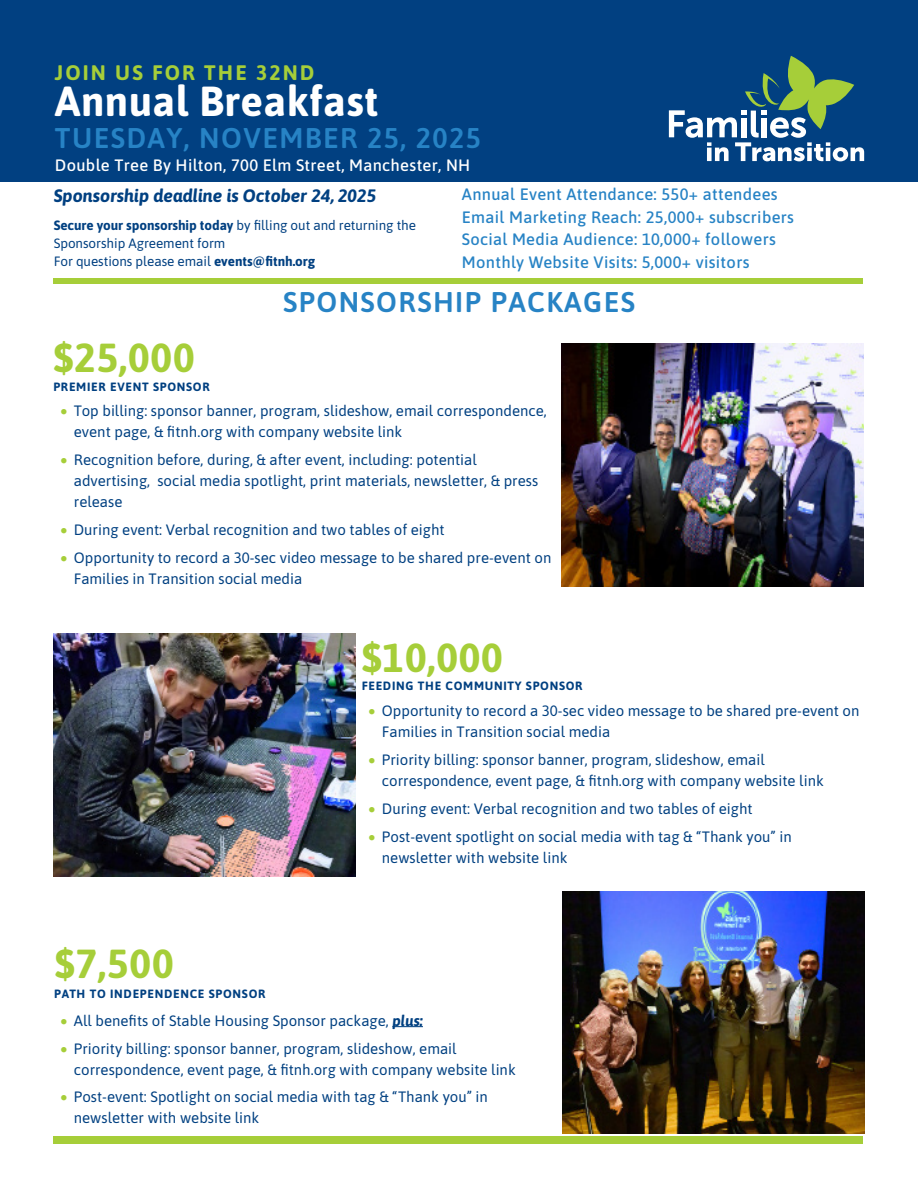
<style>
.page{position:relative;width:918px;height:1188px;background:#fff}
.page>*{position:absolute;margin:0;border:0;box-sizing:border-box;transform-origin:0 0}
.t1{font:700 42px "Asap";letter-spacing:.01em;color:#fff}
.t2{font:700 40.5px "Asap";letter-spacing:.02em;color:#a6ce39}
.t3{font:600 28.5px "Asap";letter-spacing:.05em;color:#2783c5}
.t4{font:700 21px "Asap";letter-spacing:.1em;color:#a6ce39}
.t5{font:italic 700 18px "Asap";letter-spacing:-.005em;color:#014081}
.t6{font:500 16.5px "Asap";letter-spacing:.02em;color:#2783c5}
.t7{font:500 16.5px "Asap";letter-spacing:.02em;color:#fff}
.t8{font:15px/21px "Asap";color:#014081}
.t9{font:13.5px/18px "Asap";letter-spacing:-.005em;color:#014081}
.t10{font:700 12px "Asap";letter-spacing:.06em;color:#014081}
.s1{font-weight:700}
.s2{color:#a6ce39}
.s3{font-weight:700;font-style:italic}
</style>
<div class="page">
<hr style="left:392px;top:1026px;width:31px;height:1px;background:#014081">
<img style="left:562px;top:343px;width:302px;height:243px">
<img style="left:54px;top:634px;width:302px;height:243px">
<img style="left:562px;top:891px;width:302px;height:243px">
<div style="left:53px;top:1136px;width:810px;height:7px;background:#a6ce39"></div>
<div style="left:0;top:0;width:918px;height:182px;background:#014081"></div>
<svg style="left:669px;top:56px;width:195px;height:105px"></svg>
<div style="left:53px;top:278px;width:810px;height:5px;background:#a6ce39"></div>
<p class="t4" style="left:55px;top:57px;width:261px">JOIN US FOR THE 32ND</p>
<p class="t1" style="left:55px;top:71px;width:325px">Annual Breakfast</p>
<p class="t3" style="left:55px;top:118px;width:428px">TUESDAY, NOVEMBER 25, 2025</p>
<p class="t7" style="left:55px;top:154px;width:417px">Double Tree By Hilton, 700 Elm Street, Manchester, NH</p>
<p class="t6" style="left:462px;top:183px;width:317px">Annual Event Attendance: 550+ attendees</p>
<p class="t6" style="left:462px;top:205px;width:334px">Email Marketing Reach: 25,000+ subscribers</p>
<p class="t6" style="left:462px;top:228px;width:316px">Social Media Audience: 10,000+ followers</p>
<p class="t6" style="left:462px;top:250px;width:289px">Monthly Website Visits: 5,000+ visitors</p>
<p class="t5" style="left:54px;top:183px;width:324px">Sponsorship deadline is October 24, 2025</p>
<p class="t9" style="left:54px;top:216px;width:364px"><span class="s1">Secure your sponsorship today</span> by filling out and returning the<br>Sponsorship Agreement form</p>
<p class="t9" style="left:54px;top:252px;width:263px">For questions please email <span class="s1">events@fitnh.org</span></p>
<p class="t3" style="left:283px;top:282px;width:353px">SPONSORSHIP PACKAGES</p>
<p class="t2" style="left:53px;top:329px;width:143px">$25,000</p>
<p class="t10" style="left:53px;top:379px;width:158px">PREMIER EVENT SPONSOR</p>
<p class="t8" style="left:74px;top:400px;width:474px;text-indent:-14px"><span class="s2">•</span> Top billing: sponsor banner, program, slideshow, email correspondence, event page, &amp; fitnh.org with company website link</p>
<p class="t8" style="left:74px;top:449px;width:466px;text-indent:-14px"><span class="s2">•</span> Recognition before, during, &amp; after event, including: potential advertising, social media spotlight, print materials, newsletter, &amp; press release</p>
<p class="t8" style="left:60px;top:518px;width:386px"><span class="s2">•</span> During event: Verbal recognition and two tables of eight</p>
<p class="t8" style="left:74px;top:546px;width:479px;text-indent:-14px"><span class="s2">•</span> Opportunity to record a 30-sec video message to be shared pre-event on<br>Families in Transition social media</p>
<p class="t2" style="left:362px;top:629px;width:143px">$10,000</p>
<p class="t10" style="left:362px;top:677px;width:222px">FEEDING THE COMMUNITY SPONSOR</p>
<p class="t8" style="left:382px;top:700px;width:479px;text-indent:-14px"><span class="s2">•</span> Opportunity to record a 30-sec video message to be shared pre-event on<br>Families in Transition social media</p>
<p class="t8" style="left:382px;top:749px;width:443px;text-indent:-14px"><span class="s2">•</span> Priority billing: sponsor banner, program, slideshow, email correspondence, event page, &amp; fitnh.org with company website link</p>
<p class="t8" style="left:368px;top:797px;width:386px"><span class="s2">•</span> During event: Verbal recognition and two tables of eight</p>
<p class="t8" style="left:382px;top:825px;width:411px;text-indent:-14px"><span class="s2">•</span> Post-event spotlight on social media with tag &amp; “Thank you” in newsletter with website link</p>
<p class="t2" style="left:55px;top:935px;width:120px">$7,500</p>
<p class="t8" style="left:60px;top:1009px;width:364px"><span class="s2">•</span> All benefits of Stable Housing Sponsor package, <span class="s3">plus:</span></p>
<p class="t8" style="left:74px;top:1037px;width:443px;text-indent:-14px"><span class="s2">•</span> Priority billing: sponsor banner, program, slideshow, email correspondence, event page, &amp; fitnh.org with company website link</p>
<p class="t8" style="left:74px;top:1086px;width:416px;text-indent:-14px"><span class="s2">•</span> Post-event: Spotlight on social media with tag &amp; “Thank you” in newsletter with website link</p>
<p class="t10" style="left:54px;top:985px;width:213px">PATH TO INDEPENDENCE SPONSOR</p>
</div>
